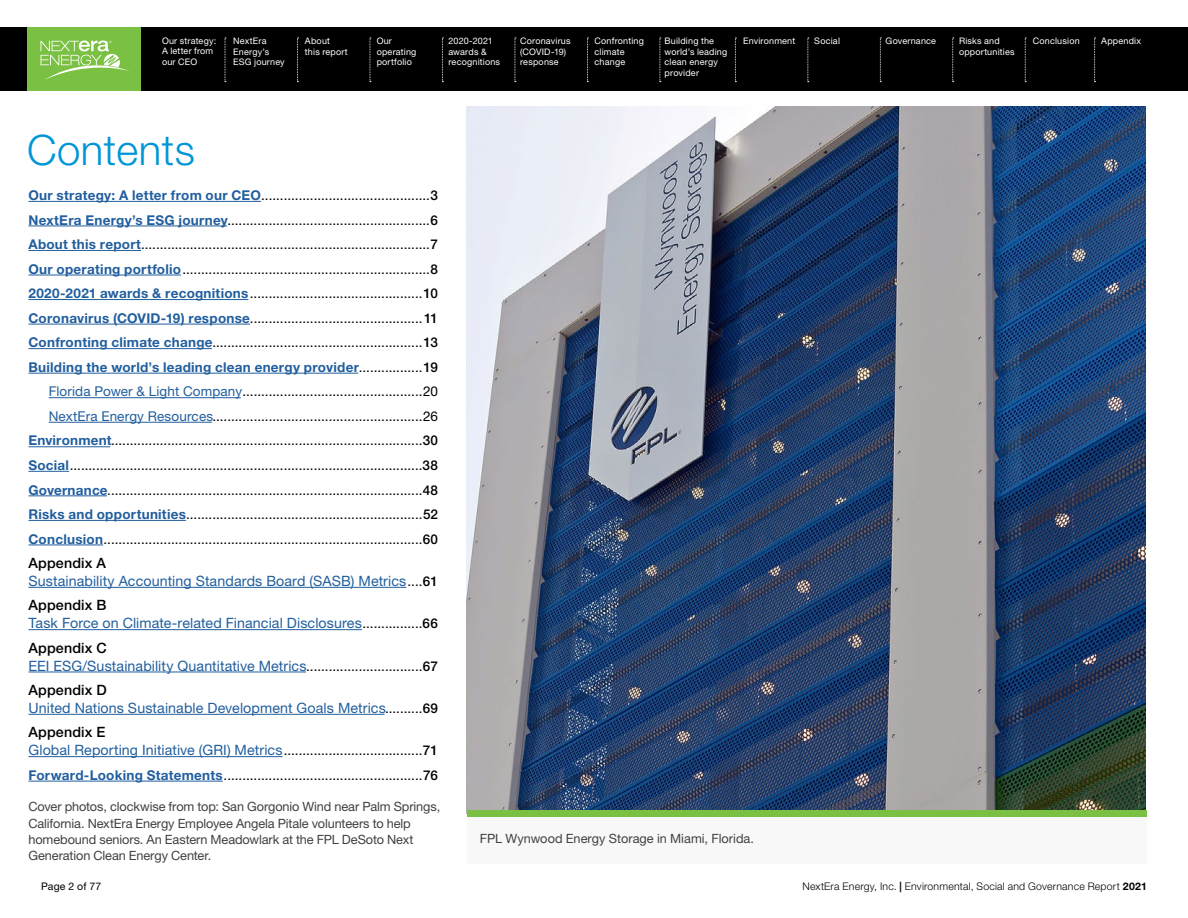
<style>
.page{position:relative;width:1188px;height:918px;background:#fff}
.page>*{position:absolute;margin:0;border:0;box-sizing:border-box;transform-origin:0 0}
.t1{font:300 42px "Helvetica Neue LT Std";letter-spacing:.01em;color:#0096d6}
.t2{font:14.25px/17.9px "Helvetica Neue LT Std";letter-spacing:.005em;color:#215e9e}
.t3{font:13.5px/24.6px "Helvetica Neue LT Std";letter-spacing:.01em;color:#000;text-align:right}
.t4{font:12.75px/16.5px "Helvetica Neue LT Std";letter-spacing:-.01em;color:#414042}
.t5{font:300 10.5px "Helvetica Neue LT Std";letter-spacing:.02em;color:#000}
.t6{font:10.5px "Helvetica Neue LT Std";letter-spacing:.01em;color:#000}
.t7{font:9px/10.5px "Helvetica Neue LT Std";letter-spacing:.02em;color:#fff}
.s1{font-weight:700;color:#215e9e}
.s2{font-weight:500}
.s3{color:#215e9e}
.s4{font-weight:500;color:#000}
.s5{font-size:13.5px;color:#000}
.s6{font-weight:500;font-size:13.5px;color:#000}
.s7{font-weight:700}
</style>
<div class="page">
<img style="left:467px;top:107px;width:679px;height:703px">
<hr style="left:28px;top:201px;width:233px;height:1px;background:#215e9e">
<hr style="left:28px;top:226px;width:199px;height:1px;background:#215e9e">
<hr style="left:28px;top:250px;width:113px;height:1px;background:#215e9e">
<hr style="left:28px;top:275px;width:153px;height:1px;background:#215e9e">
<hr style="left:28px;top:299px;width:220px;height:1px;background:#215e9e">
<hr style="left:28px;top:324px;width:222px;height:1px;background:#215e9e">
<hr style="left:28px;top:348px;width:184px;height:1px;background:#215e9e">
<hr style="left:28px;top:373px;width:330px;height:1px;background:#215e9e">
<hr style="left:49px;top:397px;width:192px;height:1px;background:#215e9e">
<hr style="left:49px;top:422px;width:163px;height:1px;background:#215e9e">
<hr style="left:28px;top:446px;width:82px;height:1px;background:#215e9e">
<hr style="left:28px;top:471px;width:41px;height:1px;background:#215e9e">
<hr style="left:28px;top:496px;width:79px;height:1px;background:#215e9e">
<hr style="left:28px;top:520px;width:158px;height:1px;background:#215e9e">
<hr style="left:28px;top:545px;width:75px;height:1px;background:#215e9e">
<hr style="left:28px;top:587px;width:378px;height:1px;background:#215e9e">
<hr style="left:28px;top:629px;width:334px;height:1px;background:#215e9e">
<hr style="left:28px;top:672px;width:278px;height:1px;background:#215e9e">
<hr style="left:28px;top:714px;width:357px;height:1px;background:#215e9e">
<hr style="left:28px;top:756px;width:255px;height:1px;background:#215e9e">
<hr style="left:28px;top:781px;width:195px;height:1px;background:#215e9e">
<div style="left:467px;top:814px;width:679px;height:50px;background:#f8f8f9"></div>
<div style="left:467px;top:810px;width:679px;height:7px;background:#7ac143"></div>
<div style="left:0;top:27px;width:1188px;height:63px;background:#000"></div>
<div style="left:27px;top:27px;width:113px;height:63px;background:#7ac143"></div>
<svg style="left:225px;top:38px;width:1px;height:44px"></svg>
<svg style="left:370px;top:38px;width:1px;height:44px"></svg>
<svg style="left:297px;top:38px;width:1px;height:44px"></svg>
<svg style="left:442px;top:38px;width:1px;height:44px"></svg>
<svg style="left:515px;top:38px;width:1px;height:44px"></svg>
<svg style="left:587px;top:38px;width:1px;height:44px"></svg>
<svg style="left:660px;top:38px;width:1px;height:44px"></svg>
<svg style="left:735px;top:38px;width:1px;height:44px"></svg>
<svg style="left:808px;top:38px;width:1px;height:44px"></svg>
<svg style="left:880px;top:38px;width:1px;height:44px"></svg>
<svg style="left:952px;top:38px;width:2px;height:44px"></svg>
<svg style="left:1025px;top:38px;width:1px;height:44px"></svg>
<svg style="left:1094px;top:38px;width:2px;height:44px"></svg>
<svg style="left:40px;top:41px;width:89px;height:39px"></svg>
<p class="t7" style="left:162px;top:35px;width:56px">Our strategy:<br>A letter from our CEO</p>
<p class="t7" style="left:305px;top:36px;width:44px">About<br>this report</p>
<p class="t7" style="left:520px;top:36px;width:52px">Coronavirus (COVID-19) response</p>
<p class="t7" style="left:595px;top:36px;width:51px">Confronting climate change</p>
<p class="t7" style="left:233px;top:36px;width:35px">NextEra</p>
<p class="t7" style="left:1033px;top:36px;width:48px">Conclusion</p>
<p class="t7" style="left:1101px;top:36px;width:41px">Appendix</p>
<p class="t7" style="left:233px;top:46px;width:53px">Energy’s<br>ESG journey</p>
<p class="t7" style="left:377px;top:36px;width:41px">Our operating portfolio</p>
<p class="t7" style="left:448px;top:36px;width:53px">2020-2021 awards &amp; recognitions</p>
<p class="t7" style="left:665px;top:36px;width:64px">Building the world’s leading clean energy provider</p>
<p class="t7" style="left:743px;top:36px;width:54px">Environment</p>
<p class="t7" style="left:814px;top:36px;width:27px">Social</p>
<p class="t7" style="left:886px;top:36px;width:52px">Governance</p>
<p class="t7" style="left:959px;top:36px;width:57px">Risks and opportunities</p>
<h1 class="t1" style="left:27px;top:124px;width:169px">Contents</h1>
<p class="t3" style="left:28px;top:183px;width:411px"><span class="s1">Our strategy: A letter from our CEO</span>.............................................<span class="s2">3<br></span><span class="s1">NextEra Energy’s ESG journey</span>......................................................<span class="s2">6<br></span><span class="s1">About this report</span>.............................................................................<span class="s2">7<br></span><span class="s1">Our operating portfolio</span>..................................................................<span class="s2">8<br></span><span class="s1">2020-2021 awards &amp; recognitions</span>..............................................<span class="s2">10<br></span><span class="s1">Coronavirus (COVID-19) response</span>..............................................<span class="s2">11<br></span><span class="s1">Confronting climate change</span>........................................................<span class="s2">13<br></span><span class="s1">Building the world’s leading clean energy provider</span>.................<span class="s2">19<br></span><span class="s3">Florida Power &amp; Light Company</span>................................................20<br><span class="s3">NextEra Energy Resources</span>........................................................26<br><span class="s1">Environment</span>...................................................................................<span class="s2">30<br></span><span class="s1">Social</span>..............................................................................................<span class="s2">38<br></span><span class="s1">Governance</span>....................................................................................<span class="s2">48<br></span><span class="s1">Risks and opportunities</span>...............................................................<span class="s2">52<br></span><span class="s1">Conclusion</span>.....................................................................................<span class="s2">60</span></p>
<p class="t2" style="left:28px;top:554px;width:411px"><span class="s4">Appendix A<br></span>Sustainability Accounting Standards Board (SASB) Metrics<span class="s5">....</span><span class="s6">61</span></p>
<p class="t2" style="left:28px;top:596px;width:411px"><span class="s4">Appendix B<br></span>Task Force on Climate-related Financial Disclosures<span class="s5">................</span><span class="s6">66</span></p>
<p class="t2" style="left:28px;top:639px;width:411px"><span class="s4">Appendix C<br></span>EEI ESG/Sustainability Quantitative Metrics<span class="s5">...............................</span><span class="s6">67</span></p>
<p class="t2" style="left:28px;top:681px;width:411px"><span class="s4">Appendix D<br></span>United Nations Sustainable Development Goals Metrics<span class="s5">..........</span><span class="s6">69</span></p>
<p class="t2" style="left:28px;top:723px;width:411px"><span class="s4">Appendix E<br></span>Global Reporting Initiative (GRI) Metrics<span class="s5">.....................................</span><span class="s6">71</span></p>
<p class="t3" style="left:28px;top:762px;width:411px"><span class="s1">Forward-Looking Statements</span>.....................................................<span class="s2">76</span></p>
<p class="t4" style="left:28px;top:798px;width:413px">Cover photos, clockwise from top: San Gorgonio Wind near Palm Springs, California. NextEra Energy Employee Angela Pitale volunteers to help homebound seniors. An Eastern Meadowlark at the FPL DeSoto Next Generation Clean Energy Center.</p>
<p class="t4" style="left:480px;top:830px;width:276px">FPL Wynwood Energy Storage in Miami, Florida.</p>
<p class="t6" style="left:41px;top:880px;width:62px">Page 2 of 77</p>
<p class="t5" style="left:803px;top:880px;width:346px">NextEra Energy, Inc. <span class="s7">|</span> Environmental, Social and Governance Report <span class="s7">2021</span></p>
</div>
